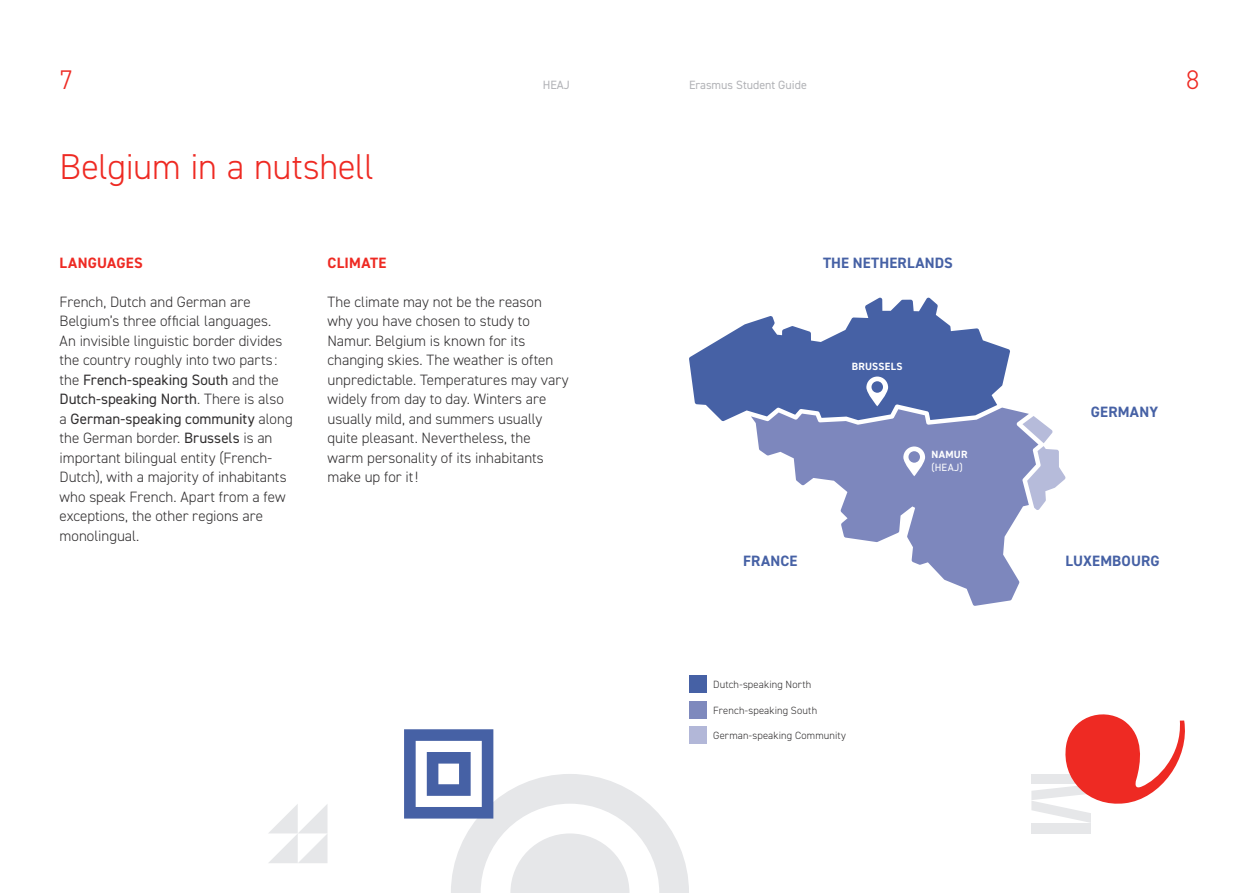
<style>
.page{position:relative;width:1259px;height:893px;background:#fff}
.page>*{position:absolute;margin:0;border:0;box-sizing:border-box;transform-origin:0 0}
.t1{font:300 36px "DIN2014";letter-spacing:-.01em;color:#ee2a23}
.t2{font:300 27px "DIN2014";color:#ee2a23}
.t3{font:300 15px/19.5px "DIN2014";color:#312f30}
.t4{font:700 15px "DIN2014";letter-spacing:.01em;color:#4661a5}
.t5{font:700 15px "DIN2014";letter-spacing:.015em;color:#ee2a23}
.t6{font:12px "DIN2014";color:#b2b3b7}
.t7{font:300 10.5px "DIN2014";letter-spacing:.015em;color:#312f30}
.t8{font:700 10.5px "DIN2014";letter-spacing:.02em;color:#fff}
.t9{font:10.5px "DIN2014";color:#fff}
.s1{font-weight:400}
</style>
<div class="page">
<svg style="left:404px;top:729px;width:285px;height:164px"></svg>
<svg style="left:269px;top:804px;width:58px;height:59px"></svg>
<svg style="left:754px;top:409px;width:275px;height:197px;fill:#7d87bd"></svg>
<svg style="left:1022px;top:416px;width:43px;height:94px"></svg>
<svg style="left:903px;top:446px;width:22px;height:30px"></svg>
<svg style="left:689px;top:298px;width:321px;height:123px"></svg>
<div style="left:1031px;top:823px;width:60px;height:10px;background:#e6e7e9"></div>
<svg style="left:1031px;top:714px;width:154px;height:109px"></svg>
<div style="left:689px;top:701px;width:18px;height:17px;background:#7e89bd"></div>
<div style="left:689px;top:675px;width:18px;height:17px;background:#4661a5"></div>
<div style="left:689px;top:726px;width:18px;height:18px;background:#b2b7d8"></div>
<h2 class="t2" style="left:60px;top:64px;width:15px">7</h2>
<p class="t6" style="left:543px;top:78px;width:29px">HEAJ</p>
<p class="t6" style="left:689px;top:78px;width:119px">Erasmus Student Guide</p>
<h2 class="t2" style="left:1186px;top:64px;width:15px">8</h2>
<h1 class="t1" style="left:60px;top:144px;width:316px">Belgium in a nutshell</h1>
<p class="t5" style="left:60px;top:253px;width:85px">LANGUAGES</p>
<p class="t3" style="left:60px;top:292px;width:235px">French, Dutch and German are Belgium’s three official languages.<br>An invisible linguistic border divides the country roughly into two parts : the <span class="s1">French-speaking South</span> and the <span class="s1">Dutch-speaking North</span>. There is also a <span class="s1">German-speaking community</span> along the German border. <span class="s1">Brussels</span> is an important bilingual entity (French-Dutch), with a majority of inhabitants who speak French. Apart from a few exceptions, the other regions are monolingual.</p>
<p class="t5" style="left:327px;top:253px;width:60px">CLIMATE</p>
<p class="t3" style="left:327px;top:292px;width:243px">The climate may not be the reason why you have chosen to study to<br>Namur. Belgium is known for its changing skies. The weather is often unpredictable. Temperatures may vary widely from day to day. Winters are usually mild, and summers usually quite pleasant. Nevertheless, the warm personality of its inhabitants make up for it!</p>
<p class="t4" style="left:823px;top:253px;width:131px">THE NETHERLANDS</p>
<p class="t8" style="left:852px;top:359px;width:52px">BRUSSELS</p>
<p class="t8" style="left:931px;top:448px;width:38px">NAMUR</p>
<p class="t9" style="left:931px;top:461px;width:33px">(HEAJ)</p>
<p class="t4" style="left:1091px;top:402px;width:69px">GERMANY</p>
<p class="t4" style="left:743px;top:550px;width:56px">FRANCE</p>
<p class="t4" style="left:1065px;top:550px;width:96px">LUXEMBOURG</p>
<p class="t7" style="left:713px;top:678px;width:100px">Dutch-speaking North</p>
<p class="t7" style="left:713px;top:704px;width:106px">French-speaking South</p>
<p class="t7" style="left:713px;top:729px;width:134px">German-speaking Community</p>
</div>
